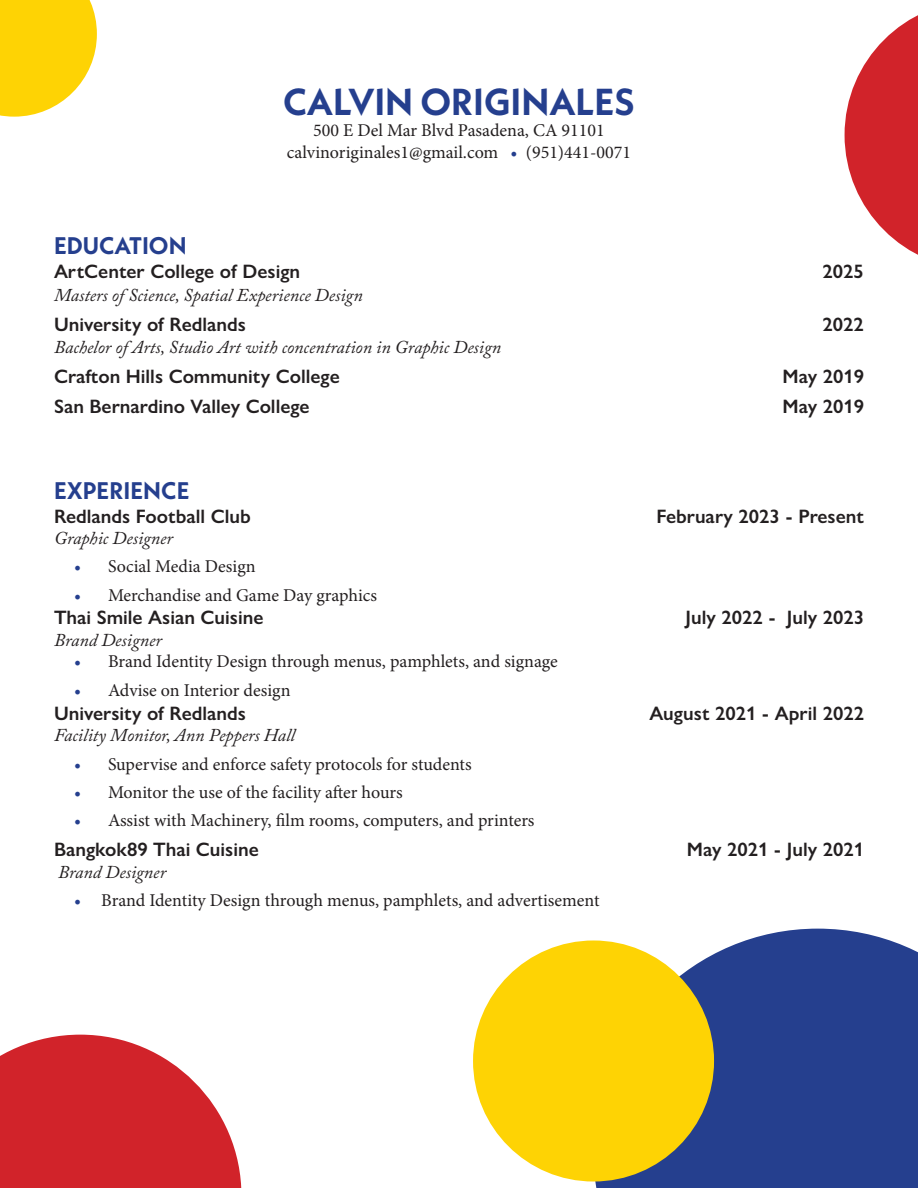
<style>
.page{position:relative;width:918px;height:1188px;background:#fff}
.page>*{position:absolute;margin:0;border:0;box-sizing:border-box;transform-origin:0 0}
.t1{font:700 37.5px "Neue Kabel";color:#253f8e}
.t2{font:700 24px "Neue Kabel";color:#253f8e}
.t3{font:600 19.5px "Gill Sans Nova";color:#231f20}
.t4{font:18px "Minion Pro";color:#231f20}
.t5{font:italic 18px "Adobe Caslon Pro";color:#231f20}
.s1{color:#253f8e}
</style>
<div class="page">
<svg style="left:0;top:0;width:97px;height:117px;background:#fed927"></svg>
<svg style="left:845px;top:15px;width:73px;height:240px"></svg>
<svg style="left:0;top:1035px;width:241px;height:153px"></svg>
<svg style="left:594px;top:929px;width:324px;height:259px;background:#364e96"></svg>
<div style="left:473px;top:941px;width:241px;height:241px;background:#fed304;border-radius:50%"></div>
<p class="t1" style="left:283px;top:78px;width:353px">CALVIN ORIGINALES</p>
<p class="t4" style="left:313px;top:118px;width:293px">500 E Del Mar Blvd Pasadena, CA 91101</p>
<p class="t4" style="left:287px;top:140px;width:346px">calvinoriginales1@gmail.com <span class="s1">•</span> (951)441-0071</p>
<p class="t2" style="left:54px;top:231px;width:134px">EDUCATION</p>
<p class="t3" style="left:54px;top:259px;width:248px">ArtCenter College of Design</p>
<p class="t3" style="left:823px;top:259px;width:43px">2025</p>
<p class="t5" style="left:54px;top:284px;width:310px">Masters of Science, Spatial Experience Design</p>
<p class="t3" style="left:54px;top:313px;width:194px">University of Redlands</p>
<p class="t3" style="left:823px;top:313px;width:43px">2022</p>
<p class="t5" style="left:54px;top:336px;width:449px">Bachelor of Arts, Studio Art with concentration in Graphic Design</p>
<p class="t3" style="left:54px;top:364px;width:287px">Crafton Hills Community College</p>
<p class="t3" style="left:783px;top:364px;width:83px">May 2019</p>
<p class="t3" style="left:54px;top:395px;width:257px">San Bernardino Valley College</p>
<p class="t3" style="left:783px;top:395px;width:83px">May 2019</p>
<p class="t2" style="left:54px;top:475px;width:137px">EXPERIENCE</p>
<p class="t3" style="left:54px;top:504px;width:198px">Redlands Football Club</p>
<p class="t3" style="left:656px;top:504px;width:209px">February 2023 - Present</p>
<p class="t5" style="left:54px;top:527px;width:121px">Graphic Designer</p>
<p class="t4" style="left:74px;top:555px;width:183px"><span class="s1">•</span> Social Media Design</p>
<p class="t4" style="left:74px;top:583px;width:304px"><span class="s1">•</span> Merchandise and Game Day graphics</p>
<p class="t3" style="left:54px;top:606px;width:211px">Thai Smile Asian Cuisine</p>
<p class="t3" style="left:686px;top:606px;width:180px">July 2022 - July 2023</p>
<p class="t5" style="left:54px;top:629px;width:109px">Brand Designer</p>
<p class="t4" style="left:74px;top:650px;width:485px"><span class="s1">•</span> Brand Identity Design through menus, pamphlets, and signage</p>
<p class="t4" style="left:74px;top:678px;width:218px"><span class="s1">•</span> Advise on Interior design</p>
<p class="t3" style="left:54px;top:701px;width:194px">University of Redlands</p>
<p class="t3" style="left:649px;top:701px;width:216px">August 2021 - April 2022</p>
<p class="t5" style="left:54px;top:724px;width:243px">Facility Monitor, Ann Peppers Hall</p>
<p class="t4" style="left:74px;top:752px;width:399px"><span class="s1">•</span> Supervise and enforce safety protocols for students</p>
<p class="t4" style="left:74px;top:780px;width:330px"><span class="s1">•</span> Monitor the use of the facility after hours</p>
<p class="t4" style="left:74px;top:808px;width:462px"><span class="s1">•</span> Assist with Machinery, film rooms, computers, and printers</p>
<p class="t3" style="left:54px;top:838px;width:206px">Bangkok89 Thai Cuisine</p>
<p class="t3" style="left:687px;top:838px;width:179px">May 2021 - July 2021</p>
<p class="t5" style="left:58px;top:861px;width:109px">Brand Designer</p>
<p class="t4" style="left:74px;top:889px;width:527px"><span class="s1">•</span> Brand Identity Design through menus, pamphlets, and advertisement</p>
</div>
